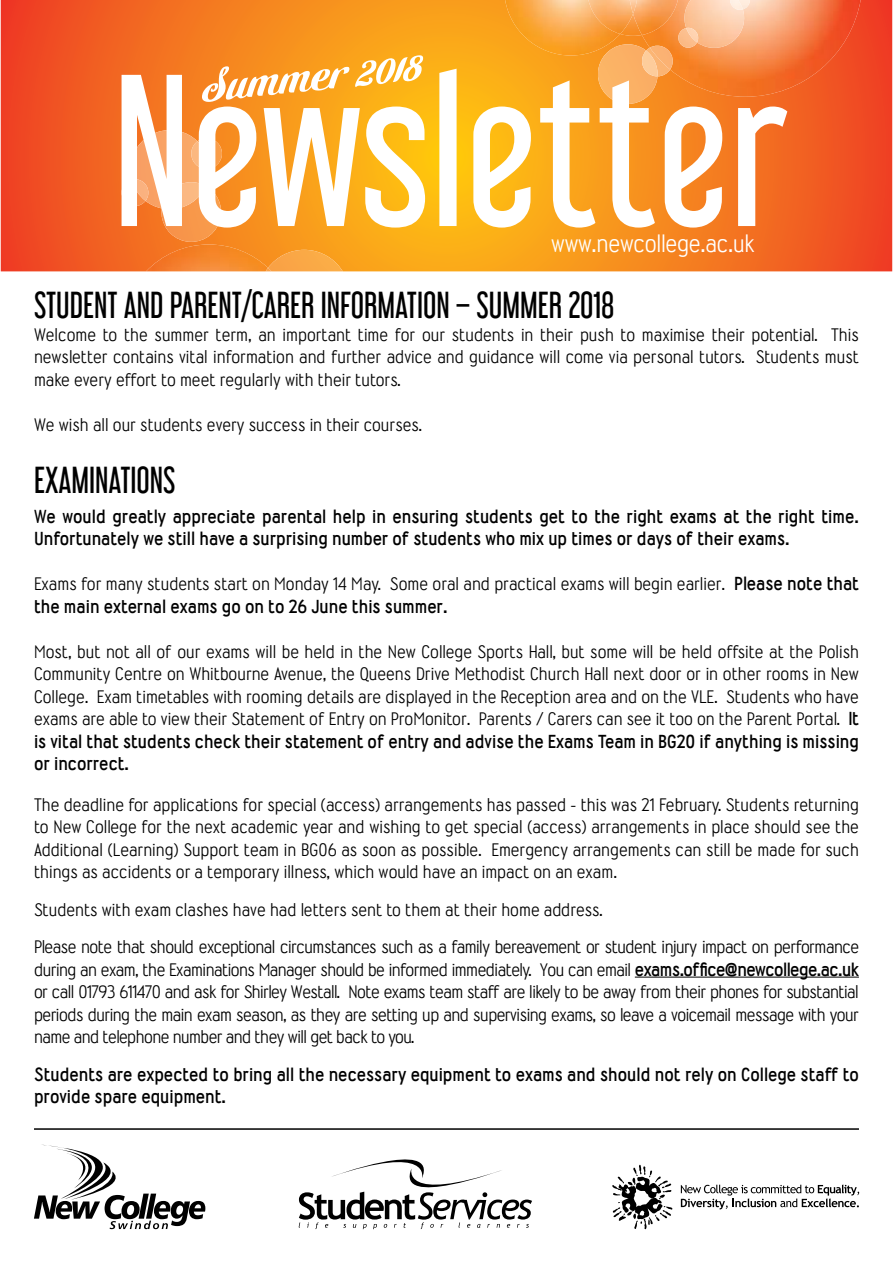
<style>
.page{position:relative;width:893px;height:1263px;background:#fff}
.page>*{position:absolute;margin:0;border:0;box-sizing:border-box;transform-origin:0 0}
.t1{font:193.05px "Libel Suit Rg";color:#fff}
.t2{font:33px "Libel Suit Rg";color:#000}
.t3{font:22.5px "Wyvern";letter-spacing:-.01em;color:#fff}
.t4{font:16.5px/22.5px "Wyvern";color:#000;text-align:justify}
.t5{font:700 16.5px/22.5px "Wyvern";color:#000}
.s1{font-weight:700}
</style>
<div class="page">
<svg style="left:1px;top:0;width:891px;height:271px;background:#f6831d"></svg>
<img style="left:642px;top:0;width:219px;height:97px">
<img style="left:684px;top:0;width:61px;height:48px">
<img style="left:677px;top:28px;width:20px;height:20px">
<img style="left:686px;top:28px;width:13px;height:14px">
<svg style="left:730px;top:0;width:20px;height:10px"></svg>
<img style="left:670px;top:46px;width:4px;height:24px">
<svg style="left:595px;top:44px;width:75px;height:60px;background:#faab59"></svg>
<svg style="left:120px;top:130px;width:103px;height:112px;background:#f7944c"></svg>
<img style="left:505px;top:0;width:115px;height:56px">
<img style="left:146px;top:244px;width:122px;height:27px">
<svg style="left:266px;top:250px;width:77px;height:21px;background:#f9a43c"></svg>
<img style="left:620px;top:35px;width:22px;height:1px">
<img style="left:588px;top:0;width:90px;height:35px">
<img style="left:630px;top:0;width:7px;height:14px">
<hr style="left:635px;top:977px;width:224px;height:1px;background:#000">
<svg style="left:34px;top:1145px;width:171px;height:84px"></svg>
<svg style="left:612px;top:1165px;width:61px;height:64px"></svg>
<svg style="left:681px;top:1184px;width:178px;height:25px"></svg>
<svg style="left:299px;top:1159px;width:233px;height:70px"></svg>
<hr style="left:34px;top:1128px;width:825px;height:2px;background:#000">
<svg style="left:202px;top:66px;width:147px;height:36px"></svg>
<svg style="left:355px;top:55px;width:68px;height:32px"></svg>
<h1 class="t1" style="left:113px;top:-7px;width:678px">NEWSLETTER</h1>
<h3 class="t3" style="left:551px;top:231px;width:205px">www.newcollege.ac.uk</h3>
<h2 class="t2" style="left:34px;top:278px;width:582px">STUDENT AND PARENT/CARER INFORMATION – SUMMER 2018</h2>
<p class="t4" style="left:34px;top:323px;width:826px">Welcome to the summer term, an important time for our students in their push to maximise their potential. This newsletter contains vital information and further advice and guidance will come via personal tutors. Students must make every effort to meet regularly with their tutors.</p>
<p class="t4" style="left:34px;top:413px;width:390px">We wish all our students every success in their courses.</p>
<h2 class="t2" style="left:34px;top:453px;width:141px">EXAMINATIONS</h2>
<p class="t5" style="left:34px;top:505px;width:826px">We would greatly appreciate parental help in ensuring students get to the right exams at the right time.<br>Unfortunately we still have a surprising number of students who mix up times or days of their exams.</p>
<p class="t4" style="left:34px;top:573px;width:826px">Exams for many students start on Monday 14 May. Some oral and practical exams will begin earlier. <span class="s1">Please note that the main external exams go on to 26 June this summer.</span></p>
<p class="t4" style="left:34px;top:640px;width:827px">Most, but not all of our exams will be held in the New College Sports Hall, but some will be held offsite at the Polish Community Centre on Whitbourne Avenue, the Queens Drive Methodist Church Hall next door or in other rooms in New College. Exam timetables with rooming details are displayed in the Reception area and on the VLE. Students who have exams are able to view their Statement of Entry on ProMonitor. Parents / Carers can see it too on the Parent Portal. <span class="s1">It is vital that students check their statement of entry and advise the Exams Team in BG20 if anything is missing or incorrect.</span></p>
<p class="t4" style="left:34px;top:793px;width:826px">The deadline for applications for special (access) arrangements has passed - this was 21 February. Students returning to New College for the next academic year and wishing to get special (access) arrangements in place should see the Additional (Learning) Support team in BG06 as soon as possible. Emergency arrangements can still be made for such things as accidents or a temporary illness, which would have an impact on an exam.</p>
<p class="t4" style="left:34px;top:898px;width:570px">Students with exam clashes have had letters sent to them at their home address.</p>
<p class="t4" style="left:34px;top:936px;width:826px">Please note that should exceptional circumstances such as a family bereavement or student injury impact on performance during an exam, the Examinations Manager should be informed immediately. You can email <span class="s1">exams.office@newcollege.ac.uk </span>or call 01793 611470 and ask for Shirley Westall. Note exams team staff are likely to be away from their phones for substantial periods during the main exam season, as they are setting up and supervising exams, so leave a voicemail message with your name and telephone number and they will get back to you.</p>
<p class="t5" style="left:34px;top:1063px;width:826px">Students are expected to bring all the necessary equipment to exams and should not rely on College staff to provide spare equipment.</p>
</div>
